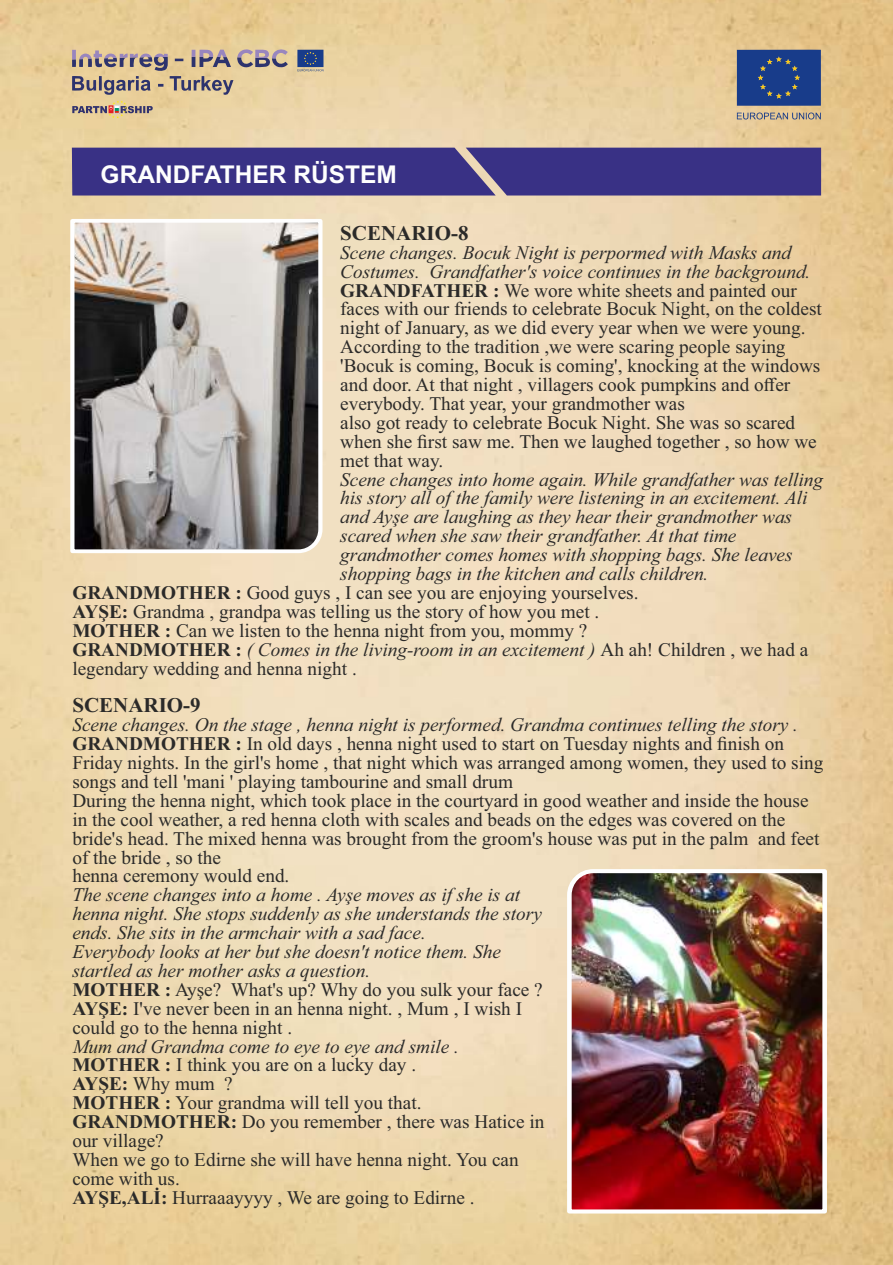
<style>
.page{position:relative;width:893px;height:1265px;background:#fff}
.page>*{position:absolute;margin:0;border:0;box-sizing:border-box;transform-origin:0 0}
.t1{font:700 24.5px "Arial";color:#fefefe}
.t2{font:700 21px "Times New Roman";color:#2b2a29}
.t3{font:19.25px/18.9px "Times New Roman";color:#2b2a29}
.t4{font:italic 19.25px/18.9px "Times New Roman";color:#2b2a29}
.s1{font-style:italic}
.s2{font-weight:700}
.s3{font-weight:700;font-style:normal}
.s4{font-style:normal}
</style>
<div class="page">
<img style="left:0;top:0;width:893px;height:1265px">
<svg style="left:297px;top:50px;width:26px;height:22px"></svg>
<svg style="left:72px;top:48px;width:216px;height:70px;background:#cab696"></svg>
<svg style="left:737px;top:50px;width:84px;height:56px;background:#204186"></svg>
<svg style="left:737px;top:112px;width:84px;height:9px"></svg>
<div style="left:72px;top:148px;width:749px;height:48px;background:#393185"></div>
<img style="left:565px;top:867px;width:264px;height:349px">
<svg style="left:68px;top:217px;width:257px;height:338px;background:#9d9995"></svg>
<p class="t1" style="left:101px;top:165px;width:298px">GRANDFATHER RÜSTEM</p>
<p class="t2" style="left:340px;top:226px;width:130px">SCENARIO-8</p>
<p class="t3" style="left:340px;top:245px;width:483px"><span class="s1">Scene changes. Bocuk Night is perpormed with Masks and Costumes. Grandfather's voice continues in the background.<br></span><span class="s2">GRANDFATHER :</span> We wore white sheets and painted our faces with our friends to celebrate Bocuk Night, on the coldest night of January, as we did every year when we were young.<br>According to the tradition ,we were scaring people saying 'Bocuk is coming, Bocuk is coming', knocking at the windows and door. At that night , villagers cook pumpkins and offer everybody. That year, your grandmother was<br>also got ready to celebrate Bocuk Night. She was so scared when she first saw me. Then we laughed together , so how we met that way.</p>
<p class="t4" style="left:340px;top:471px;width:484px">Scene changes into home again. While grandfather was telling</p>
<p class="t4" style="left:340px;top:490px;width:469px">his story all of the family were listening in an excitement. Ali</p>
<p class="t4" style="left:340px;top:509px;width:453px">and Ayşe are laughing as they hear their grandmother was</p>
<p class="t4" style="left:340px;top:528px;width:398px">scared when she saw their grandfather. At that time</p>
<p class="t4" style="left:340px;top:547px;width:454px">grandmother comes homes with shopping bags. She leaves</p>
<p class="t4" style="left:340px;top:566px;width:370px">shopping bags in the kitchen and calls children.</p>
<p class="t3" style="left:72px;top:585px;width:568px"><span class="s2">GRANDMOTHER :</span> Good guys , I can see you are enjoying yourselves.</p>
<p class="t3" style="left:72px;top:604px;width:529px"><span class="s2">AYŞE:</span> Grandma , grandpa was telling us the story of how you met .</p>
<p class="t3" style="left:72px;top:623px;width:516px"><span class="s2">MOTHER :</span> Can we listen to the henna night from you, mommy ?</p>
<p class="t4" style="left:72px;top:642px;width:737px"><span class="s3">GRANDMOTHER :</span> ( Comes in the living-room in an excitement ) <span class="s4">Ah ah! Children , we had a</span></p>
<p class="t3" style="left:72px;top:660px;width:286px">legendary wedding and henna night .</p>
<p class="t2" style="left:72px;top:698px;width:130px">SCENARIO-9</p>
<p class="t3" style="left:72px;top:717px;width:752px"><span class="s1">Scene changes. On the stage , henna night is performed. Grandma continues telling the story .<br></span><span class="s2">GRANDMOTHER :</span> In old days , henna night used to start on Tuesday nights and finish on Friday nights. In the girl's home , that night which was arranged among women, they used to sing songs and tell 'mani ' playing tambourine and small drum<br>During the henna night, which took place in the courtyard in good weather and inside the house in the cool weather, a red henna cloth with scales and beads on the edges was covered on the bride's head. The mixed henna was brought from the groom's house was put in the palm and feet of the bride , so the<br>henna ceremony would end.</p>
<p class="t4" style="left:72px;top:887px;width:472px">The scene changes into a home . Ayşe moves as if she is at henna night. She stops suddenly as she understands the story ends. She sits in the armchair with a sad face.<br>Everybody looks at her but she doesn't notice them. She startled as her mother asks a question.<br><span class="s3">MOTHER :</span> <span class="s4">Ayşe? What's up? Why do you sulk your face ?<br></span><span class="s3">AYŞE:</span> <span class="s4">I've never been in an henna night. , Mum , I wish I could go to the henna night .</span></p>
<p class="t3" style="left:72px;top:1038px;width:474px"><span class="s1">Mum and Grandma come to eye to eye and smile .<br></span><span class="s2">MOTHER :</span> I think you are on a lucky day .<br><span class="s2">AYŞE:</span> Why mum ?<br><span class="s2">MOTHER :</span> Your grandma will tell you that.<br><span class="s2">GRANDMOTHER:</span> Do you remember , there was Hatice in our village?<br>When we go to Edirne she will have henna night. You can come with us.<br><span class="s2">AYŞE,ALİ:</span> Hurraaayyyy , We are going to Edirne .</p>
</div>
